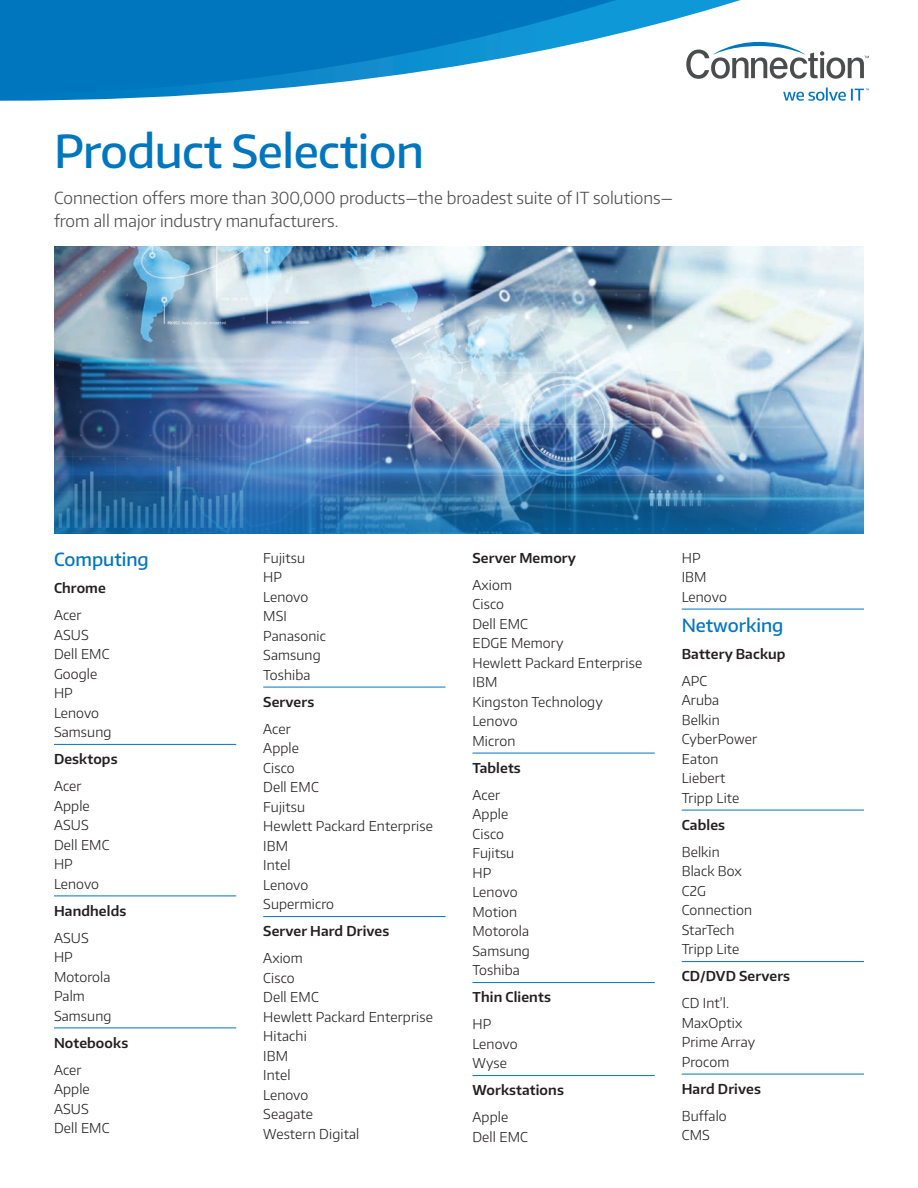
<style>
.page{position:relative;width:918px;height:1188px;background:#fff}
.page>*{position:absolute;margin:0;border:0;box-sizing:border-box;transform-origin:0 0}
.t1{font:500 45px "Encode Sans Normal";letter-spacing:-.01em;color:#0076be}
.Body_Subhead{font:500 18px "Encode Sans Normal";color:#0076be}
.Overview{font:300 16.5px/22.5px "Encode Sans Normal";color:#4b4c4d}
.Body{font:300 13.5px "Encode Sans Normal";letter-spacing:.01em;color:#231f20}
.Body-2{font:600 13.5px "Encode Sans Normal";letter-spacing:.01em;color:#231f20}
</style>
<div class="page">
<svg style="left:0;top:94px;width:205px;height:7px"></svg>
<svg style="left:0;top:0;width:761px;height:94px;fill:#0076be"></svg>
<img style="left:54px;top:246px;width:810px;height:288px">
<svg style="left:783px;top:88px;width:86px;height:13px"></svg>
<svg style="left:686px;top:42px;width:183px;height:37px"></svg>
<hr style="left:54px;top:744px;width:182px;height:1px;background:#0076be">
<hr style="left:54px;top:896px;width:182px;height:1px;background:#0076be">
<hr style="left:54px;top:1028px;width:182px;height:1px;background:#0076be">
<hr style="left:263px;top:687px;width:183px;height:1px;background:#0076be">
<hr style="left:263px;top:916px;width:183px;height:1px;background:#0076be">
<hr style="left:472px;top:753px;width:183px;height:1px;background:#0076be">
<hr style="left:472px;top:982px;width:183px;height:1px;background:#0076be">
<hr style="left:472px;top:1075px;width:183px;height:1px;background:#0076be">
<hr style="left:682px;top:609px;width:182px;height:1px;background:#0076be">
<hr style="left:682px;top:810px;width:182px;height:1px;background:#0076be">
<hr style="left:682px;top:961px;width:182px;height:1px;background:#0076be">
<hr style="left:682px;top:1074px;width:182px;height:1px;background:#0076be">
<h1 class="t1" style="left:54px;top:122px;width:371px">Product Selection</h1>
<p class="Overview" style="left:54px;top:186px;width:621px">Connection offers more than 300,000 products—the broadest suite of IT solutions— from all major industry manufacturers.</p>
<p class="Body_Subhead" style="left:54px;top:548px;width:96px">Computing</p>
<p class="Body-2" style="left:54px;top:579px;width:53px">Chrome</p>
<p class="Body" style="left:54px;top:606px;width:29px">Acer</p>
<p class="Body" style="left:54px;top:626px;width:36px">ASUS</p>
<p class="Body" style="left:54px;top:645px;width:57px">Dell EMC</p>
<p class="Body" style="left:54px;top:665px;width:45px">Google</p>
<p class="Body" style="left:54px;top:684px;width:20px">HP</p>
<p class="Body" style="left:54px;top:704px;width:47px">Lenovo</p>
<p class="Body" style="left:54px;top:723px;width:59px">Samsung</p>
<p class="Body-2" style="left:54px;top:750px;width:65px">Desktops</p>
<p class="Body" style="left:54px;top:777px;width:29px">Acer</p>
<p class="Body" style="left:54px;top:797px;width:37px">Apple</p>
<p class="Body" style="left:54px;top:816px;width:36px">ASUS</p>
<p class="Body" style="left:54px;top:836px;width:57px">Dell EMC</p>
<p class="Body" style="left:54px;top:855px;width:20px">HP</p>
<p class="Body" style="left:54px;top:875px;width:47px">Lenovo</p>
<p class="Body-2" style="left:54px;top:902px;width:74px">Handhelds</p>
<p class="Body" style="left:54px;top:929px;width:36px">ASUS</p>
<p class="Body" style="left:54px;top:948px;width:20px">HP</p>
<p class="Body" style="left:54px;top:968px;width:58px">Motorola</p>
<p class="Body" style="left:54px;top:987px;width:32px">Palm</p>
<p class="Body" style="left:54px;top:1007px;width:59px">Samsung</p>
<p class="Body-2" style="left:54px;top:1034px;width:76px">Notebooks</p>
<p class="Body" style="left:54px;top:1061px;width:29px">Acer</p>
<p class="Body" style="left:54px;top:1080px;width:37px">Apple</p>
<p class="Body" style="left:54px;top:1100px;width:36px">ASUS</p>
<p class="Body" style="left:54px;top:1119px;width:57px">Dell EMC</p>
<p class="Body" style="left:263px;top:549px;width:43px">Fujitsu</p>
<p class="Body" style="left:263px;top:569px;width:20px">HP</p>
<p class="Body" style="left:263px;top:588px;width:47px">Lenovo</p>
<p class="Body" style="left:263px;top:608px;width:25px">MSI</p>
<p class="Body" style="left:263px;top:627px;width:64px">Panasonic</p>
<p class="Body" style="left:263px;top:647px;width:59px">Samsung</p>
<p class="Body" style="left:263px;top:666px;width:49px">Toshiba</p>
<p class="Body-2" style="left:263px;top:693px;width:52px">Servers</p>
<p class="Body" style="left:263px;top:720px;width:29px">Acer</p>
<p class="Body" style="left:263px;top:740px;width:37px">Apple</p>
<p class="Body" style="left:263px;top:759px;width:33px">Cisco</p>
<p class="Body" style="left:263px;top:779px;width:57px">Dell EMC</p>
<p class="Body" style="left:263px;top:798px;width:43px">Fujitsu</p>
<p class="Body" style="left:263px;top:818px;width:171px">Hewlett Packard Enterprise</p>
<p class="Body" style="left:263px;top:837px;width:26px">IBM</p>
<p class="Body" style="left:263px;top:857px;width:29px">Intel</p>
<p class="Body" style="left:263px;top:876px;width:47px">Lenovo</p>
<p class="Body" style="left:263px;top:896px;width:72px">Supermicro</p>
<p class="Body-2" style="left:263px;top:923px;width:128px">Server Hard Drives</p>
<p class="Body" style="left:263px;top:950px;width:41px">Axiom</p>
<p class="Body" style="left:263px;top:969px;width:33px">Cisco</p>
<p class="Body" style="left:263px;top:989px;width:57px">Dell EMC</p>
<p class="Body" style="left:263px;top:1008px;width:171px">Hewlett Packard Enterprise</p>
<p class="Body" style="left:263px;top:1028px;width:45px">Hitachi</p>
<p class="Body" style="left:263px;top:1047px;width:26px">IBM</p>
<p class="Body" style="left:263px;top:1067px;width:29px">Intel</p>
<p class="Body" style="left:263px;top:1086px;width:47px">Lenovo</p>
<p class="Body" style="left:263px;top:1106px;width:51px">Seagate</p>
<p class="Body" style="left:263px;top:1125px;width:98px">Western Digital</p>
<p class="Body-2" style="left:472px;top:549px;width:105px">Server Memory</p>
<p class="Body" style="left:472px;top:576px;width:41px">Axiom</p>
<p class="Body" style="left:472px;top:596px;width:33px">Cisco</p>
<p class="Body" style="left:472px;top:615px;width:57px">Dell EMC</p>
<p class="Body" style="left:472px;top:635px;width:93px">EDGE Memory</p>
<p class="Body" style="left:472px;top:654px;width:171px">Hewlett Packard Enterprise</p>
<p class="Body" style="left:472px;top:674px;width:26px">IBM</p>
<p class="Body" style="left:472px;top:693px;width:132px">Kingston Technology</p>
<p class="Body" style="left:472px;top:713px;width:47px">Lenovo</p>
<p class="Body" style="left:472px;top:732px;width:44px">Micron</p>
<p class="Body-2" style="left:472px;top:759px;width:50px">Tablets</p>
<p class="Body" style="left:472px;top:786px;width:29px">Acer</p>
<p class="Body" style="left:472px;top:806px;width:37px">Apple</p>
<p class="Body" style="left:472px;top:825px;width:33px">Cisco</p>
<p class="Body" style="left:472px;top:845px;width:43px">Fujitsu</p>
<p class="Body" style="left:472px;top:864px;width:20px">HP</p>
<p class="Body" style="left:472px;top:884px;width:47px">Lenovo</p>
<p class="Body" style="left:472px;top:903px;width:46px">Motion</p>
<p class="Body" style="left:472px;top:923px;width:58px">Motorola</p>
<p class="Body" style="left:472px;top:942px;width:59px">Samsung</p>
<p class="Body" style="left:472px;top:962px;width:49px">Toshiba</p>
<p class="Body-2" style="left:472px;top:989px;width:80px">Thin Clients</p>
<p class="Body" style="left:472px;top:1016px;width:20px">HP</p>
<p class="Body" style="left:472px;top:1035px;width:47px">Lenovo</p>
<p class="Body" style="left:472px;top:1055px;width:36px">Wyse</p>
<p class="Body-2" style="left:472px;top:1082px;width:93px">Workstations</p>
<p class="Body" style="left:472px;top:1109px;width:37px">Apple</p>
<p class="Body" style="left:472px;top:1128px;width:57px">Dell EMC</p>
<p class="Body" style="left:682px;top:549px;width:20px">HP</p>
<p class="Body" style="left:682px;top:569px;width:26px">IBM</p>
<p class="Body" style="left:682px;top:588px;width:47px">Lenovo</p>
<p class="Body_Subhead" style="left:682px;top:613px;width:103px">Networking</p>
<p class="Body-2" style="left:682px;top:645px;width:105px">Battery Backup</p>
<p class="Body" style="left:682px;top:672px;width:27px">APC</p>
<p class="Body" style="left:682px;top:692px;width:39px">Aruba</p>
<p class="Body" style="left:682px;top:711px;width:40px">Belkin</p>
<p class="Body" style="left:682px;top:731px;width:77px">CyberPower</p>
<p class="Body" style="left:682px;top:750px;width:38px">Eaton</p>
<p class="Body" style="left:682px;top:770px;width:45px">Liebert</p>
<p class="Body" style="left:682px;top:789px;width:59px">Tripp Lite</p>
<p class="Body-2" style="left:682px;top:816px;width:45px">Cables</p>
<p class="Body" style="left:682px;top:843px;width:40px">Belkin</p>
<p class="Body" style="left:682px;top:863px;width:62px">Black Box</p>
<p class="Body" style="left:682px;top:882px;width:26px">C2G</p>
<p class="Body" style="left:682px;top:902px;width:72px">Connection</p>
<p class="Body" style="left:682px;top:921px;width:54px">StarTech</p>
<p class="Body" style="left:682px;top:941px;width:59px">Tripp Lite</p>
<p class="Body-2" style="left:682px;top:968px;width:110px">CD/DVD Servers</p>
<p class="Body" style="left:682px;top:995px;width:49px">CD Int’l.</p>
<p class="Body" style="left:682px;top:1014px;width:62px">MaxOptix</p>
<p class="Body" style="left:682px;top:1034px;width:75px">Prime Array</p>
<p class="Body" style="left:682px;top:1053px;width:49px">Procom</p>
<p class="Body-2" style="left:682px;top:1080px;width:81px">Hard Drives</p>
<p class="Body" style="left:682px;top:1107px;width:47px">Buffalo</p>
<p class="Body" style="left:682px;top:1127px;width:30px">CMS</p>
</div>
